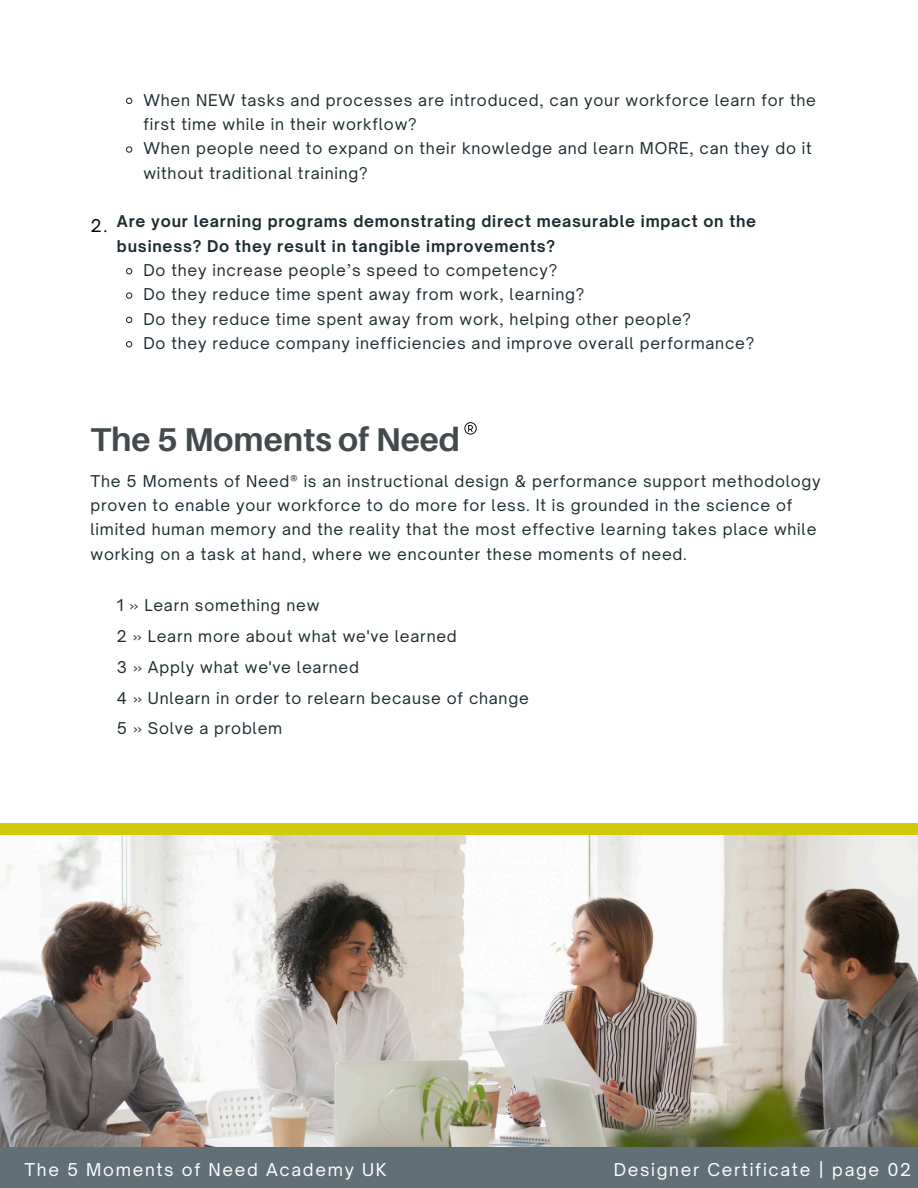
<style>
.page{position:relative;width:918px;height:1188px;background:#fff}
.page>*{position:absolute;margin:0;border:0;box-sizing:border-box;transform-origin:0 0}
.t1{font:700 33px "Aileron";color:#424a4c}
.t2{font:16.95px "Open Sauce One";letter-spacing:.1em;color:#fff}
.t3{font:16.95px "Open Sauce One";color:#000}
.t4{font:15.6px/24.3px "Open Sauce One";letter-spacing:.05em;color:#1c2c31}
.t5{font:700 15.6px/24.3px "Open Sauce One";letter-spacing:.05em;color:#1c2c31}
</style>
<div class="page">
<div style="left:0;top:1145px;width:918px;height:43px;background:#616f77"></div>
<div style="left:0;top:823px;width:918px;height:14px;background:#d1c909"></div>
<svg style="left:126px;top:97px;width:7px;height:7px"></svg>
<svg style="left:126px;top:146px;width:7px;height:7px"></svg>
<svg style="left:126px;top:268px;width:7px;height:7px"></svg>
<svg style="left:126px;top:292px;width:7px;height:7px"></svg>
<svg style="left:126px;top:316px;width:7px;height:8px"></svg>
<svg style="left:126px;top:341px;width:7px;height:7px"></svg>
<img style="left:0;top:836px;width:918px;height:310px">
<svg style="left:464px;top:422px;width:13px;height:13px"></svg>
<p class="t3" style="left:91px;top:215px;width:18px">2.</p>
<p class="t4" style="left:143px;top:88px;width:674px">When NEW tasks and processes are introduced, can your workforce learn for the first time while in their workflow?</p>
<h2 class="t4" style="left:143px;top:136px;width:670px">When people need to expand on their knowledge and learn MORE, can they do it without traditional training?</h2>
<p class="t5" style="left:117px;top:209px;width:641px">Are your learning programs demonstrating direct measurable impact on the business? Do they result in tangible improvements?</p>
<p class="t4" style="left:143px;top:258px;width:415px">Do they increase people’s speed to competency?</p>
<p class="t4" style="left:143px;top:282px;width:442px">Do they reduce time spent away from work, learning?</p>
<p class="t4" style="left:143px;top:307px;width:549px">Do they reduce time spent away from work, helping other people?</p>
<p class="t4" style="left:143px;top:331px;width:612px">Do they reduce company inefficiencies and improve overall performance?</p>
<p class="t1" style="left:91px;top:419px;width:371px">The 5 Moments of Need</p>
<h1 class="t4" style="left:91px;top:468px;width:732px">The 5 Moments of Need® is an instructional design &amp; performance support methodology proven to enable your workforce to do more for less. It is grounded in the science of limited human memory and the reality that the most effective learning takes place while working on a task at hand, where we encounter these moments of need.</h1>
<p class="t4" style="left:117px;top:593px;width:204px">1 » Learn something new</p>
<p class="t4" style="left:117px;top:624px;width:341px">2 » Learn more about what we've learned</p>
<p class="t4" style="left:117px;top:655px;width:243px">3 » Apply what we've learned</p>
<p class="t4" style="left:117px;top:685px;width:413px">4 » Unlearn in order to relearn because of change</p>
<p class="t4" style="left:117px;top:716px;width:167px">5 » Solve a problem</p>
<p class="t2" style="left:24px;top:1159px;width:364px">The 5 Moments of Need Academy UK</p>
<p class="t2" style="left:614px;top:1159px;width:299px">Designer Certificate | page 02</p>
</div>
